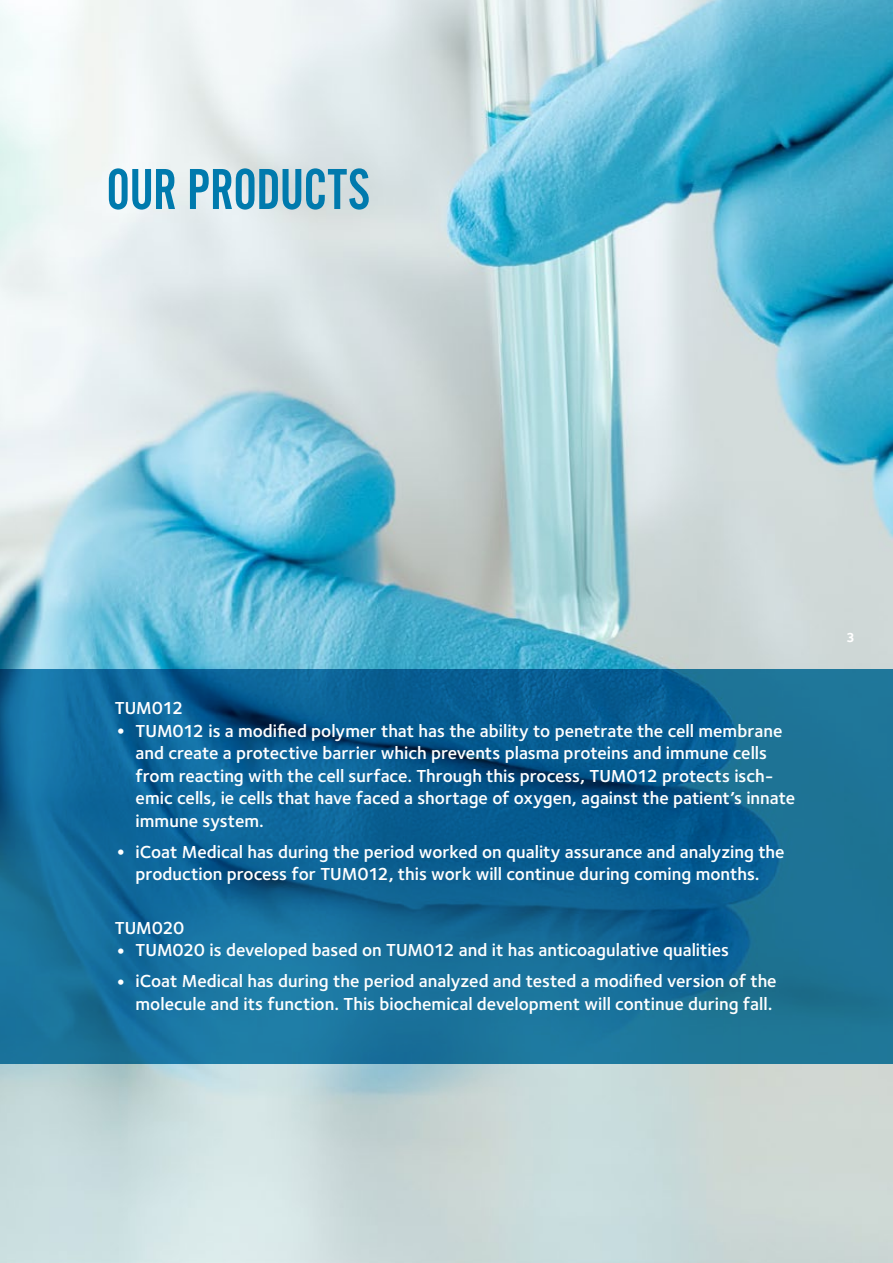
<style>
.page{position:relative;width:893px;height:1263px;background:#fff}
.page>*{position:absolute;margin:0;border:0;box-sizing:border-box;transform-origin:0 0}
.t1{font:60px "Alternate Got No 2 D";letter-spacing:-.01em;color:#007aad}
.t2{font:600 18px/22.5px "Foundry Sterling OT3";color:#fff}
.t3{font:700 13.5px "Foundry Sterling OT3";color:#fff}
.s1{font-size:25.5px}
</style>
<div class="page">
<img style="left:0;top:0;width:893px;height:1263px">
<svg style="left:0;top:670px;width:893px;height:394px;background:#126895"></svg>
<h1 class="t1" style="left:106px;top:157px;width:265px">OUR PRODUCTS</h1>
<p class="t2" style="left:115px;top:696px;width:70px">TUM012</p>
<p class="t2" style="left:136px;top:718px;width:661px;text-indent:-21px"><span class="s1">•</span> TUM012 is a modified polymer that has the ability to penetrate the cell membrane and create a protective barrier which prevents plasma proteins and immune cells from reacting with the cell surface. Through this process, TUM012 protects isch&shy;emic cells, ie cells that have faced a shortage of oxygen, against the patient’s innate immune system.</p>
<p class="t2" style="left:115px;top:839px;width:671px;text-align:center"><span class="s1">•</span> iCoat Medical has during the period worked on quality assurance and analyzing the production process for TUM012, this work will continue during coming months.</p>
<p class="t2" style="left:115px;top:915px;width:71px">TUM020</p>
<p class="t2" style="left:115px;top:938px;width:616px"><span class="s1">•</span> TUM020 is developed based on TUM012 and it has anticoagulative qualities</p>
<p class="t2" style="left:115px;top:969px;width:663px;text-align:right"><span class="s1">•</span> iCoat Medical has during the period analyzed and tested a modified version of the molecule and its function. This biochemical development will continue during fall.</p>
<p class="t3" style="left:846px;top:626px;width:10px">3</p>
</div>
